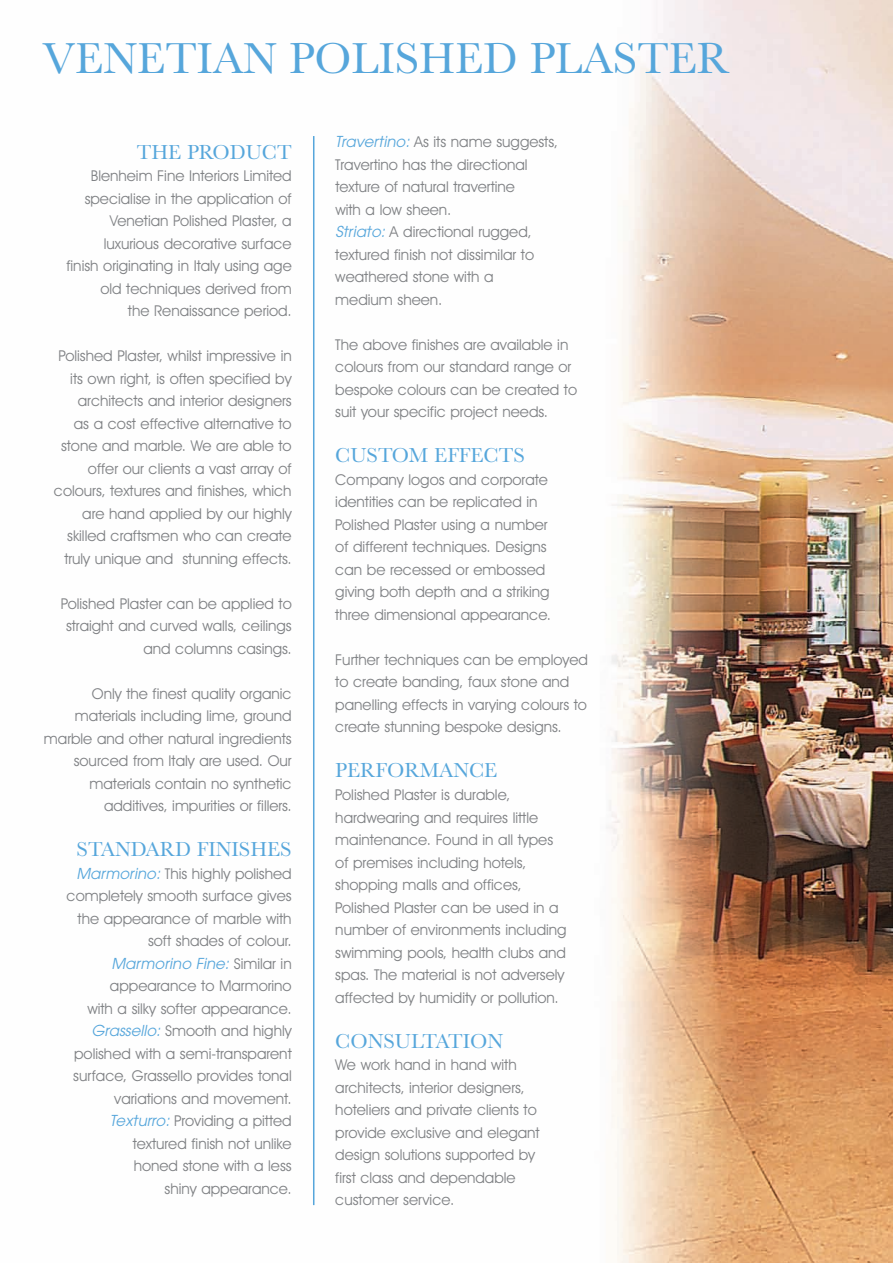
<style>
.page{position:relative;width:893px;height:1263px;background:#fff}
.page>*{position:absolute;margin:0;border:0;box-sizing:border-box;transform-origin:0 0}
.t1{font:45px "Baskerville";color:#56a6db}
.t2{font:21px "Baskerville";color:#56a6db}
.t3{font:15px/22.5px "Avant Garde IT Cby BT";color:#808285}
.t4{font:italic 15px "Avant Garde";color:#56a6db}
.s1{font-family:"Avant Garde";font-style:italic;color:#56a6db}
.s2{font-family:"Avant Garde IT Cby BT";font-style:normal;color:#808285}
</style>
<div class="page">
<img style="left:313px;top:0;width:580px;height:1263px">
<hr style="left:313px;top:136px;width:1px;height:1069px;background:#56a6db">
<h1 class="t1" style="left:43px;top:31px;width:689px">VENETIAN POLISHED PLASTER</h1>
<h2 class="t2" style="left:137px;top:139px;width:156px">THE PRODUCT</h2>
<p class="t3" style="left:66px;top:166px;width:227px;text-align:right">Blenheim Fine Interiors Limited specialise in the application of<br>Venetian Polished Plaster, a luxurious decorative surface<br>finish originating in Italy using age old techniques derived from<br>the Renaissance period.</p>
<p class="t3" style="left:54px;top:346px;width:239px;text-align:right">Polished Plaster, whilst impressive in its own right, is often specified by architects and interior designers<br>as a cost effective alternative to stone and marble. We are able to offer our clients a vast array of colours, textures and finishes, which are hand applied by our highly skilled craftsmen who can create truly unique and stunning effects.</p>
<p class="t3" style="left:61px;top:593px;width:232px;text-align:right">Polished Plaster can be applied to straight and curved walls, ceilings and columns casings.</p>
<p class="t3" style="left:44px;top:683px;width:249px;text-align:right">Only the finest quality organic materials including lime, ground marble and other natural ingredients sourced from Italy are used. Our materials contain no synthetic additives, impurities or fillers.</p>
<h2 class="t2" style="left:77px;top:837px;width:217px">STANDARD FINISHES</h2>
<p class="t3" style="left:67px;top:863px;width:227px;text-align:right"><span class="s1">Marmorino:</span> This highly polished completely smooth surface gives the appearance of marble with soft shades of colour.</p>
<p class="t4" style="left:112px;top:957px;width:182px">Marmorino Fine: <span class="s2">Similar in</span></p>
<p class="t3" style="left:73px;top:976px;width:220px;text-align:right">appearance to Marmorino<br>with a silky softer appearance.<br><span class="s1">Grassello:</span> Smooth and highly polished with a semi-transparent surface, Grassello provides tonal variations and movement.<br><span class="s1">Texturro:</span> Providing a pitted textured finish not unlike<br>honed stone with a less<br>shiny appearance.</p>
<p class="t3" style="left:335px;top:132px;width:224px"><span class="s1">Travertino:</span> As its name suggests,<br>Travertino has the directional texture of natural travertine<br>with a low sheen.<br><span class="s1">Striato:</span> A directional rugged, textured finish not dissimilar to weathered stone with a<br>medium sheen.</p>
<p class="t3" style="left:335px;top:335px;width:243px">The above finishes are available in colours from our standard range or bespoke colours can be created to suit your specific project needs.</p>
<h2 class="t2" style="left:335px;top:443px;width:191px">CUSTOM EFFECTS</h2>
<p class="t3" style="left:335px;top:470px;width:217px">Company logos and corporate identities can be replicated in<br>Polished Plaster using a number of different techniques. Designs can be recessed or embossed giving both depth and a striking three dimensional appearance.</p>
<p class="t3" style="left:335px;top:650px;width:254px">Further techniques can be employed to create banding, faux stone and panelling effects in varying colours to create stunning bespoke designs.</p>
<h2 class="t2" style="left:335px;top:758px;width:164px">PERFORMANCE</h2>
<p class="t3" style="left:335px;top:785px;width:233px">Polished Plaster is durable, hardwearing and requires little maintenance. Found in all types of premises including hotels, shopping malls and offices,<br>Polished Plaster can be used in a number of environments including swimming pools, health clubs and spas. The material is not adversely affected by humidity or pollution.</p>
<h2 class="t2" style="left:335px;top:1028px;width:169px">CONSULTATION</h2>
<p class="t3" style="left:335px;top:1055px;width:206px">We work hand in hand with architects, interior designers, hoteliers and private clients to provide exclusive and elegant design solutions supported by first class and dependable customer service.</p>
</div>
